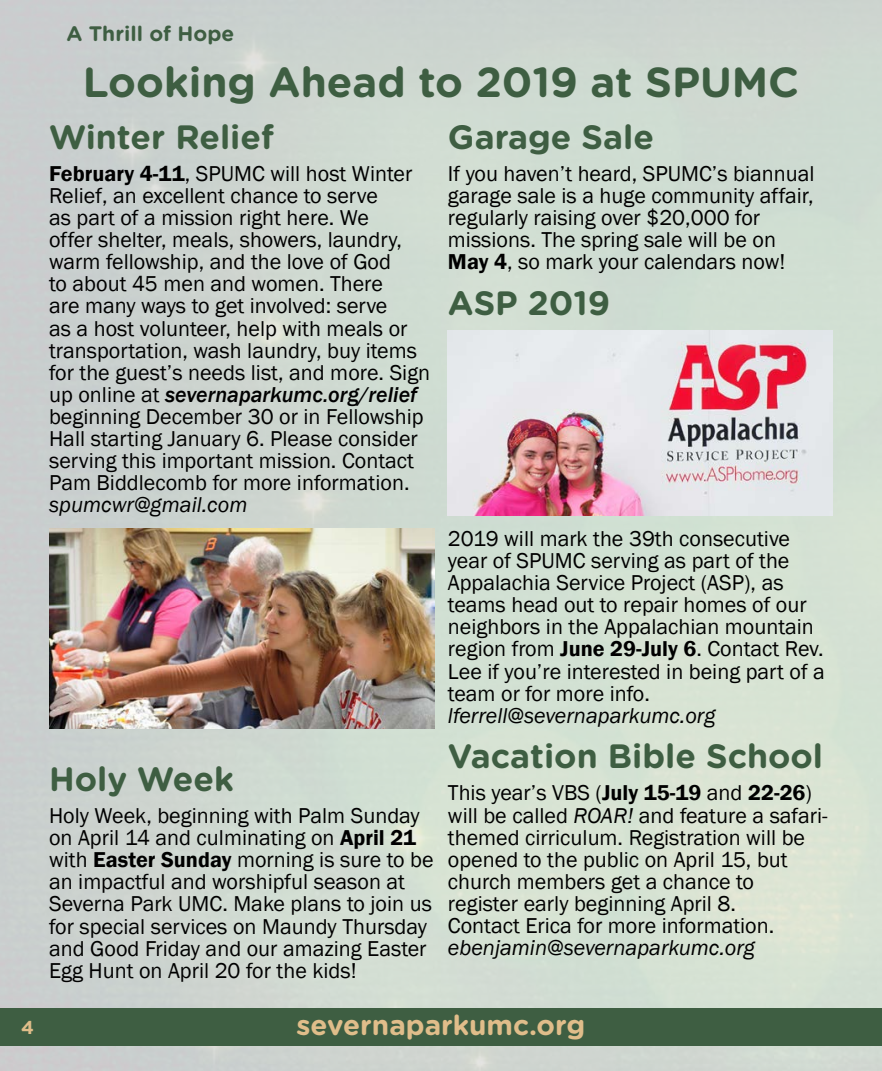
<style>
.page{position:relative;width:882px;height:1071px;background:#fff}
.page>*{position:absolute;margin:0;border:0;box-sizing:border-box;transform-origin:0 0}
.Body{font:700 42px "Gotham Rounded";color:#3e5e42}
.Heading{font:700 33.77px "Gotham Rounded";color:#3e5e42}
.Tagline{font:700 28px "Gotham Rounded";color:#e0bd8a}
.Head_2_reverse{font:22.05px/22.1px "Franklin Gothic";color:#000}
.Head_2_reverse-2{font:italic 22.05px "Franklin Gothic";color:#000}
.Footer_Christmas_Rig{font:700 21px "Gotham Rounded";color:#3e5e42}
.t1{font:700 18.55px "Gotham";color:#e0bd8a}
.s1{font-weight:600}
.s2{font-weight:500;font-style:italic}
.s3{font-style:italic}
</style>
<div class="page">
<img style="left:0;top:0;width:882px;height:1071px">
<div style="left:0;top:1008px;width:882px;height:38px;background:#3e5e42"></div>
<img style="left:49px;top:528px;width:385px;height:200px">
<img style="left:448px;top:331px;width:385px;height:185px">
<p class="t1" style="left:21px;top:1015px;width:14px">4</p>
<p class="Footer_Christmas_Rig" style="left:66px;top:18px;width:169px">A Thrill of Hope</p>
<p class="Body" style="left:83px;top:51px;width:718px">Looking Ahead to 2019 at SPUMC</p>
<p class="Heading" style="left:49px;top:112px;width:226px">Winter Relief</p>
<p class="Head_2_reverse" style="left:49px;top:163px;width:383px"><span class="s1">February 4-11</span>, SPUMC will host Winter Relief, an excellent chance to serve<br>as part of a mission right here. We<br>offer shelter, meals, showers, laundry, warm fellowship, and the love of God<br>to about 45 men and women. There<br>are many ways to get involved: serve<br>as a host volunteer, help with meals or transportation, wash laundry, buy items for the guest’s needs list, and more. Sign up online at <span class="s2">severnaparkumc.org/relief </span>beginning December 30 or in Fellowship Hall starting January 6. Please consider serving this important mission. Contact Pam Biddlecomb for more information. <span class="s3">spumcwr@gmail.com</span></p>
<p class="Heading" style="left:448px;top:112px;width:208px">Garage Sale</p>
<p class="Head_2_reverse" style="left:448px;top:163px;width:368px">If you haven’t heard, SPUMC’s biannual garage sale is a huge community affair, regularly raising over $20,000 for missions. The spring sale will be on</p>
<p class="Head_2_reverse" style="left:448px;top:251px;width:339px"><span class="s1">May 4</span>, so mark your calendars now!</p>
<p class="Heading" style="left:448px;top:278px;width:164px">ASP 2019</p>
<p class="Heading" style="left:49px;top:754px;width:186px">Holy Week</p>
<p class="Head_2_reverse" style="left:49px;top:805px;width:386px">Holy Week, beginning with Palm Sunday on April 14 and culminating on <span class="s1">April 21 </span>with <span class="s1">Easter Sunday</span> morning is sure to be an impactful and worshipful season at Severna Park UMC. Make plans to join us for special services on Maundy Thursday and Good Friday and our amazing Easter Egg Hunt on April 20 for the kids!</p>
<p class="Head_2_reverse" style="left:448px;top:528px;width:378px">2019 will mark the 39th consecutive year of SPUMC serving as part of the Appalachia Service Project (ASP), as teams head out to repair homes of our neighbors in the Appalachian mountain region from <span class="s1">June 29-July 6</span>. Contact Rev.<br>Lee if you’re interested in being part of a team or for more info.</p>
<p class="Head_2_reverse-2" style="left:448px;top:702px;width:269px">lferrell@severnaparkumc.org</p>
<p class="Heading" style="left:448px;top:732px;width:377px">Vacation Bible School</p>
<p class="Head_2_reverse" style="left:448px;top:783px;width:381px">This year’s VBS (<span class="s1">July 15-19</span> and <span class="s1">22-26</span>) will be called <span class="s3">ROAR!</span> and feature a safari&shy;themed cirriculum. Registration will be opened to the public on April 15, but church members get a chance to register early beginning April 8.<br>Contact Erica for more information.</p>
<p class="Head_2_reverse-2" style="left:448px;top:934px;width:309px">ebenjamin@severnaparkumc.org</p>
<p class="Tagline" style="left:297px;top:1005px;width:290px">severnaparkumc.org</p>
</div>
